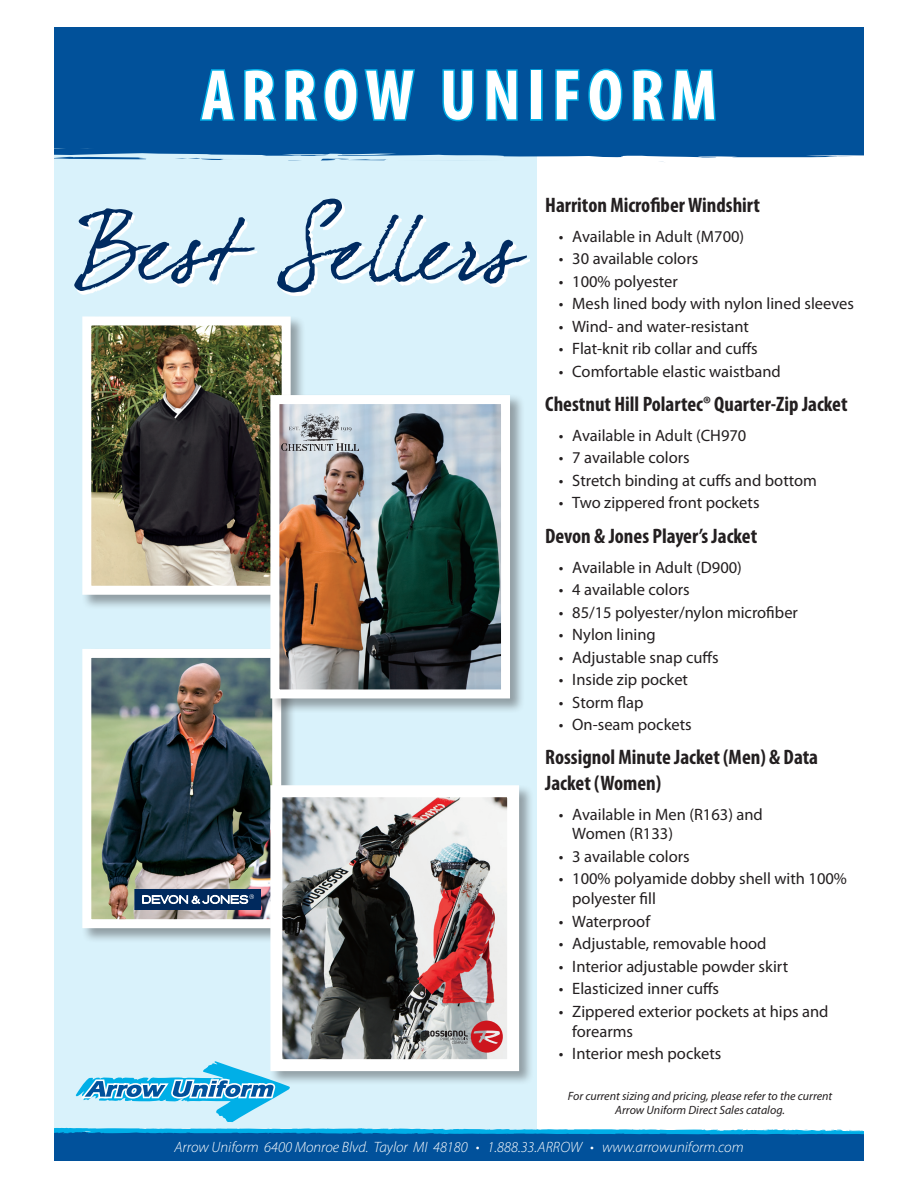
<style>
.page{position:relative;width:918px;height:1188px;background:#fff}
.page>*{position:absolute;margin:0;border:0;box-sizing:border-box;transform-origin:0 0}
.t1{font:700 condensed 72px "Myriad Pro";letter-spacing:.1em;color:#fff}
.t2{font:700 condensed 21px/25.2px "Myriad Pro";color:#231f20}
.t3{font:16.5px/19.8px "Myriad Pro";color:#231f20}
.t4{font:italic 300 15px "Myriad Pro";color:#fff}
.t5{font:italic 12px "Myriad Pro";color:#231f20}
</style>
<div class="page">
<div style="left:54px;top:28px;width:483px;height:1133px;background:#d9f2fb"></div>
<div style="left:81px;top:647px;width:215px;height:296px;background:#231f20;opacity:.4"></div>
<img style="left:81px;top:647px;width:205px;height:286px">
<div style="left:269px;top:784px;width:265px;height:302px;background:#231f20;opacity:.4"></div>
<img style="left:264px;top:779px;width:261px;height:282px">
<svg style="left:74px;top:199px;width:453px;height:93px"></svg>
<div style="left:135px;top:889px;width:126px;height:21px;background:#00295d"></div>
<svg style="left:142px;top:894px;width:112px;height:10px"></svg>
<svg style="left:425px;top:1021px;width:78px;height:32px"></svg>
<div style="left:81px;top:315px;width:224px;height:295px;background:#231f20;opacity:.4"></div>
<img style="left:81px;top:315px;width:214px;height:284px">
<div style="left:269px;top:394px;width:256px;height:319px;background:#231f20;opacity:.4"></div>
<img style="left:266px;top:391px;width:249px;height:312px">
<svg style="left:281px;top:413px;width:78px;height:38px"></svg>
<div style="left:163px;top:27px;width:701px;height:131px;background:#01519a"></div>
<div style="left:54px;top:27px;width:109px;height:133px;background:#01519a"></div>
<svg style="left:318px;top:154px;width:70px;height:6px"></svg>
<svg style="left:175px;top:158px;width:52px;height:2px"></svg>
<svg style="left:288px;top:160px;width:13px;height:1px"></svg>
<svg style="left:791px;top:152px;width:44px;height:1px"></svg>
<div style="left:54px;top:1132px;width:810px;height:29px;background:#01519b"></div>
<svg style="left:54px;top:1061px;width:810px;height:74px"></svg>
<svg style="left:198px;top:68px;width:39px;height:54px"></svg>
<svg style="left:243px;top:67px;width:174px;height:56px"></svg>
<svg style="left:441px;top:68px;width:34px;height:55px"></svg>
<svg style="left:484px;top:68px;width:35px;height:55px"></svg>
<div style="left:530px;top:69px;width:13px;height:52px;border:3px solid #00afe7"></div>
<svg style="left:554px;top:68px;width:27px;height:54px"></svg>
<svg style="left:587px;top:67px;width:37px;height:56px"></svg>
<svg style="left:631px;top:67px;width:86px;height:55px"></svg>
<p class="t1" style="left:201px;top:50px;width:517px">ARROW UNIFORM</p>
<p class="t2" style="left:545px;top:191px;width:216px">Harriton Microfiber Windshirt</p>
<p class="t3" style="left:559px;top:226px;width:187px">• Available in Adult (M700)</p>
<p class="t3" style="left:559px;top:248px;width:141px">• 30 available colors</p>
<p class="t3" style="left:559px;top:271px;width:121px">• 100% polyester</p>
<p class="t3" style="left:559px;top:293px;width:297px">• Mesh lined body with nylon lined sleeves</p>
<p class="t3" style="left:559px;top:316px;width:192px">• Wind- and water-resistant</p>
<p class="t3" style="left:559px;top:338px;width:201px">• Flat-knit rib collar and cuffs</p>
<p class="t3" style="left:559px;top:361px;width:224px">• Comfortable elastic waistband</p>
<p class="t2" style="left:545px;top:391px;width:304px">Chestnut Hill Polartec® Quarter-Zip Jacket</p>
<p class="t3" style="left:559px;top:425px;width:189px">• Available in Adult (CH970</p>
<p class="t3" style="left:559px;top:448px;width:133px">• 7 available colors</p>
<p class="t3" style="left:559px;top:470px;width:260px">• Stretch binding at cuffs and bottom</p>
<p class="t3" style="left:559px;top:493px;width:202px">• Two zippered front pockets</p>
<p class="t2" style="left:545px;top:523px;width:214px">Devon &amp; Jones Player’s Jacket</p>
<p class="t3" style="left:559px;top:557px;width:185px">• Available in Adult (D900)</p>
<p class="t3" style="left:559px;top:579px;width:133px">• 4 available colors</p>
<p class="t3" style="left:559px;top:602px;width:241px">• 85/15 polyester/nylon microfiber</p>
<p class="t3" style="left:559px;top:624px;width:99px">• Nylon lining</p>
<p class="t3" style="left:559px;top:647px;width:161px">• Adjustable snap cuffs</p>
<p class="t3" style="left:559px;top:669px;width:131px">• Inside zip pocket</p>
<p class="t3" style="left:559px;top:692px;width:86px">• Storm flap</p>
<p class="t3" style="left:559px;top:714px;width:134px">• On-seam pockets</p>
<p class="t2" style="left:545px;top:744px;width:274px">Rossignol Minute Jacket (Men) &amp; Data<br>Jacket (Women)</p>
<p class="t3" style="left:572px;top:804px;width:192px;text-indent:-14px">• Available in Men (R163) and<br>Women (R133)</p>
<p class="t3" style="left:559px;top:846px;width:133px">• 3 available colors</p>
<p class="t3" style="left:572px;top:869px;width:276px;text-indent:-14px">• 100% polyamide dobby shell with 100% polyester fill</p>
<p class="t3" style="left:559px;top:911px;width:93px">• Waterproof</p>
<p class="t3" style="left:559px;top:934px;width:209px">• Adjustable, removable hood</p>
<p class="t3" style="left:559px;top:956px;width:231px">• Interior adjustable powder skirt</p>
<p class="t3" style="left:559px;top:979px;width:162px">• Elasticized inner cuffs</p>
<p class="t3" style="left:572px;top:1001px;width:258px;text-indent:-14px">• Zippered exterior pockets at hips and forearms</p>
<p class="t3" style="left:559px;top:1043px;width:164px">• Interior mesh pockets</p>
<p class="t5" style="left:568px;top:1089px;width:266px">For current sizing and pricing, please refer to the current</p>
<p class="t5" style="left:615px;top:1103px;width:171px">Arrow Uniform Direct Sales catalog.</p>
<p class="t4" style="left:174px;top:1138px;width:571px">Arrow Uniform 6400 Monroe Blvd. Taylor MI 48180 • 1.888.33.ARROW • www.arrowuniform.com</p>
</div>
